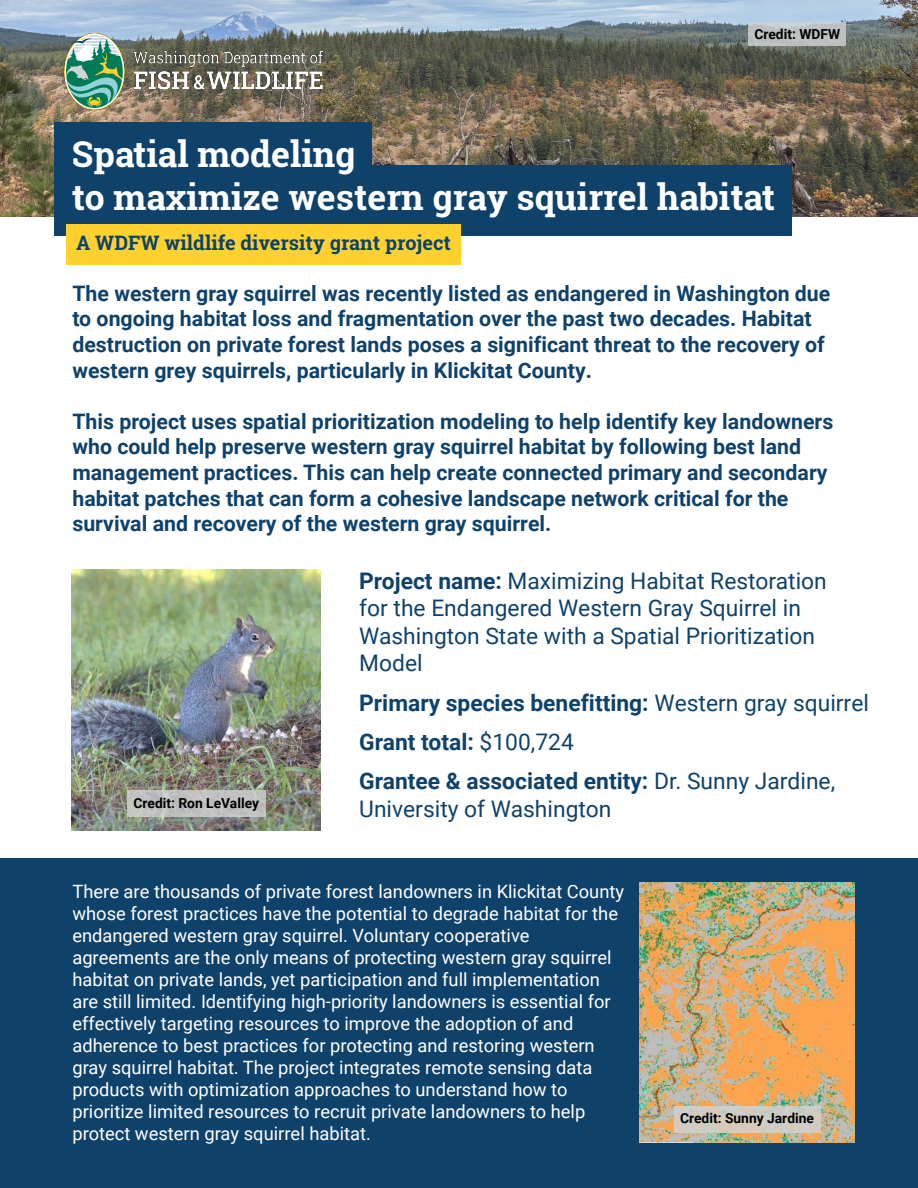
<style>
.page{position:relative;width:918px;height:1188px;background:#fff}
.page>*{position:absolute;margin:0;border:0;box-sizing:border-box;transform-origin:0 0}
.t1{font:700 35.55px/42.6px "Roboto Slab";color:#fff}
.t2{font:22.8px/27.5px "Roboto";color:#0f426b}
.t3{font:700 22.8px/39.5px "Roboto";color:#0f426b}
.t4{font:700 21.3px/25.7px "Roboto";color:#0f426b}
.t5{font:700 19.95px "Roboto Slab";color:#0f426b}
.t6{font:18.3px/22px "Roboto";color:#fff}
.t7{font:700 13.8px "Roboto";color:#000}
.s1{font-weight:700}
.s2{font-weight:400}
</style>
<div class="page">
<img style="left:0;top:0;width:918px;height:216px">
<div style="left:54px;top:122px;width:318px;height:71px;background:#0f426b"></div>
<div style="left:54px;top:165px;width:738px;height:71px;background:#0f426b"></div>
<img style="left:65px;top:33px;width:257px;height:77px">
<div style="left:0;top:858px;width:918px;height:330px;background:#0f426b"></div>
<img style="left:72px;top:569px;width:249px;height:261px">
<div style="left:66px;top:224px;width:395px;height:41px;background:#ffd12e"></div>
<svg style="left:127px;top:791px;width:139px;height:26px;background:#c0c1c0"></svg>
<img style="left:640px;top:882px;width:214px;height:260px">
<svg style="left:674px;top:1107px;width:146px;height:26px;background:#cfcbc2"></svg>
<svg style="left:748px;top:22px;width:98px;height:24px;background:#bdc2c3"></svg>
<p class="t7" style="left:754px;top:25px;width:87px">Credit: WDFW</p>
<p class="t1" style="left:72px;top:133px;width:705px">Spatial modeling<br>to maximize western gray squirrel habitat</p>
<p class="t5" style="left:76px;top:229px;width:376px">A WDFW wildlife diversity grant project</p>
<p class="t4" style="left:72px;top:280px;width:760px">The western gray squirrel was recently listed as endangered in Washington due to ongoing habitat loss and fragmentation over the past two decades. Habitat destruction on private forest lands poses a significant threat to the recovery of western grey squirrels, particularly in Klickitat County.</p>
<p class="t4" style="left:72px;top:408px;width:762px">This project uses spatial prioritization modeling to help identify key landowners who could help preserve western gray squirrel habitat by following best land management practices. This can help create connected primary and secondary habitat patches that can form a cohesive landscape network critical for the survival and recovery of the western gray squirrel.</p>
<p class="t2" style="left:359px;top:566px;width:469px"><span class="s1">Project name:</span> Maximizing Habitat Restoration for the Endangered Western Gray Squirrel in Washington State with a Spatial Prioritization Model</p>
<p class="t3" style="left:359px;top:682px;width:511px">Primary species benefitting: <span class="s2">Western gray squirrel<br></span>Grant total: <span class="s2">$100,724</span></p>
<p class="t2" style="left:359px;top:767px;width:477px"><span class="s1">Grantee &amp; associated entity:</span> Dr. Sunny Jardine,<br>University of Washington</p>
<p class="t7" style="left:133px;top:793px;width:127px">Credit: Ron LeValley</p>
<p class="t6" style="left:72px;top:880px;width:553px">There are thousands of private forest landowners in Klickitat County whose forest practices have the potential to degrade habitat for the endangered western gray squirrel. Voluntary cooperative agreements are the only means of protecting western gray squirrel habitat on private lands, yet participation and full implementation are still limited. Identifying high-priority landowners is essential for effectively targeting resources to improve the adoption of and adherence to best practices for protecting and restoring western gray squirrel habitat. The project integrates remote sensing data products with optimization approaches to understand how to prioritize limited resources to recruit private landowners to help protect western gray squirrel habitat.</p>
<p class="t7" style="left:680px;top:1109px;width:136px">Credit: Sunny Jardine</p>
</div>
